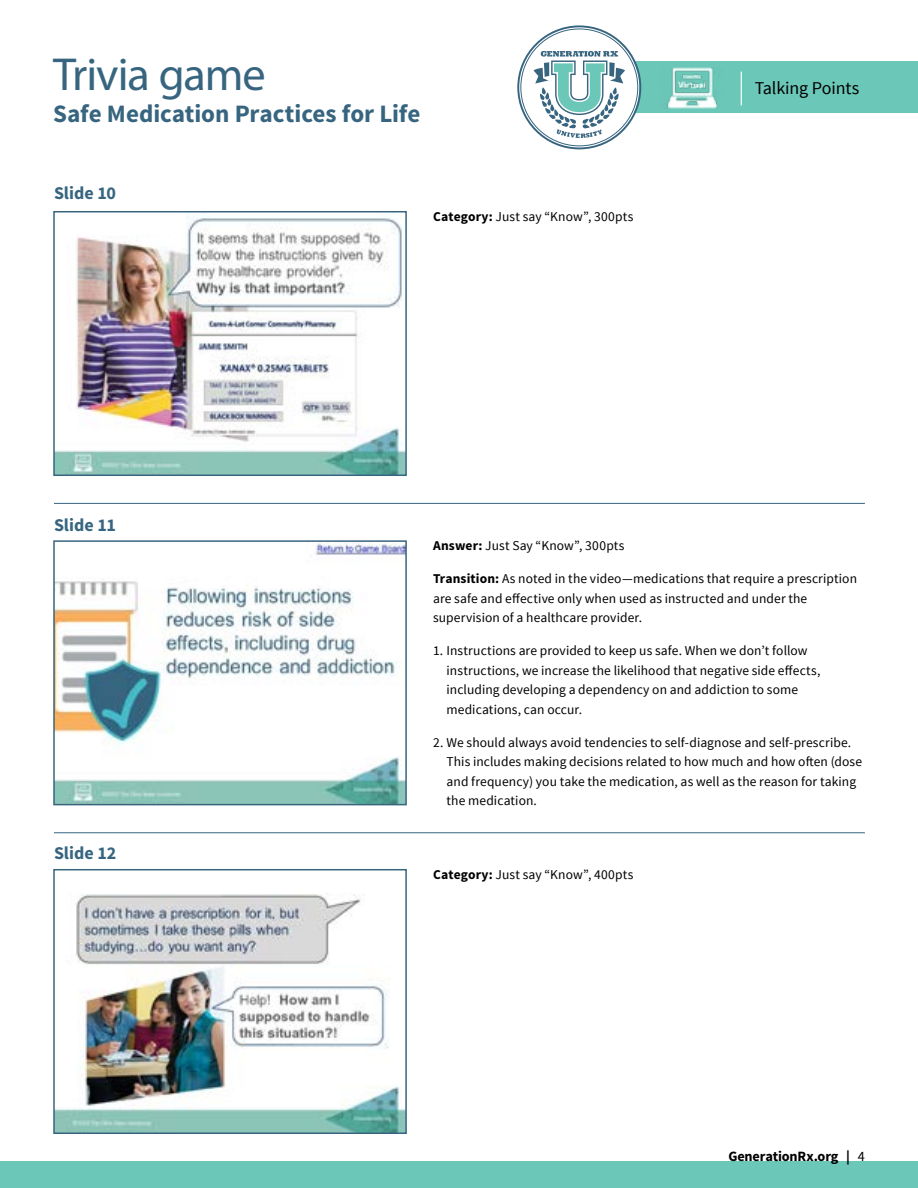
<style>
.page{position:relative;width:918px;height:1188px;background:#fff}
.page>*{position:absolute;margin:0;border:0;box-sizing:border-box;transform-origin:0 0}
.t1{font:46.5px "Myriad Pro";letter-spacing:-.025em;color:#37657f}
.t2{font:700 25.05px "Source Sans Pro";letter-spacing:-.005em;color:#37657f}
.t3{font:700 18px "Source Sans Pro";color:#37657f}
.t4{font:18px "Source Sans Pro";letter-spacing:-.01em;color:#000}
.t5{font:700 14.25px "Source Sans Pro";letter-spacing:-.01em;color:#000}
.t6{font:13.5px/19.5px "Source Sans Pro";letter-spacing:.01em;color:#000}
.s1{font-weight:700}
.s2{font-weight:400}
</style>
<div class="page">
<div style="left:594px;top:61px;width:324px;height:52px;background:#6bc7b8"></div>
<hr style="left:741px;top:72px;width:1px;height:33px;background:#fff">
<svg style="left:519px;top:27px;width:120px;height:120px"></svg>
<div style="left:517px;top:25px;width:124px;height:124px;border:2px solid #37657f;border-radius:50%"></div>
<svg style="left:534px;top:51px;width:91px;height:87px"></svg>
<img style="left:665px;top:68px;width:52px;height:41px">
<div style="left:0;top:1161px;width:918px;height:27px;background:#6bc7b8"></div>
<img style="left:56px;top:214px;width:348px;height:259px">
<div style="left:53px;top:211px;width:354px;height:265px;border:2px solid #37657f"></div>
<hr style="left:54px;top:503px;width:811px;height:1px;background:#37657f">
<img style="left:56px;top:543px;width:348px;height:259px">
<div style="left:53px;top:540px;width:354px;height:265px;border:2px solid #37657f"></div>
<hr style="left:54px;top:832px;width:811px;height:1px;background:#37657f">
<img style="left:56px;top:893px;width:348px;height:238px">
<div style="left:53px;top:869px;width:354px;height:265px;border:2px solid #37657f"></div>
<h1 class="t1" style="left:53px;top:46px;width:214px">Trivia game</h1>
<h2 class="t2" style="left:53px;top:98px;width:369px">Safe Medication Practices for Life</h2>
<h3 class="t3" style="left:54px;top:181px;width:64px">Slide 10</h3>
<p class="t6" style="left:433px;top:207px;width:202px"><span class="s1">Category:</span> Just say “Know”, 300pts</p>
<h3 class="t4" style="left:755px;top:77px;width:106px">Talking Points</h3>
<h3 class="t3" style="left:54px;top:513px;width:64px">Slide 11</h3>
<h3 class="t3" style="left:54px;top:842px;width:64px">Slide 12</h3>
<p class="t6" style="left:433px;top:536px;width:193px"><span class="s1">Answer:</span> Just Say “Know”, 300pts</p>
<p class="t6" style="left:433px;top:569px;width:426px"><span class="s1">Transition:</span> As noted in the video—medications that require a prescription are safe and effective only when used as instructed and under the supervision of a healthcare provider.</p>
<p class="t6" style="left:447px;top:641px;width:375px;text-indent:-14px">1. Instructions are provided to keep us safe. When we don’t follow instructions, we increase the likelihood that negative side effects, including developing a dependency on and addiction to some medications, can occur.</p>
<p class="t6" style="left:447px;top:733px;width:417px;text-indent:-14px">2. We should always avoid tendencies to self-diagnose and self-prescribe.<br>This includes making decisions related to how much and how often (dose and frequency) you take the medication, as well as the reason for taking the medication.</p>
<p class="t6" style="left:433px;top:865px;width:202px"><span class="s1">Category:</span> Just say “Know”, 400pts</p>
<p class="t5" style="left:728px;top:1147px;width:138px">GenerationRx.org | <span class="s2">4</span></p>
</div>
